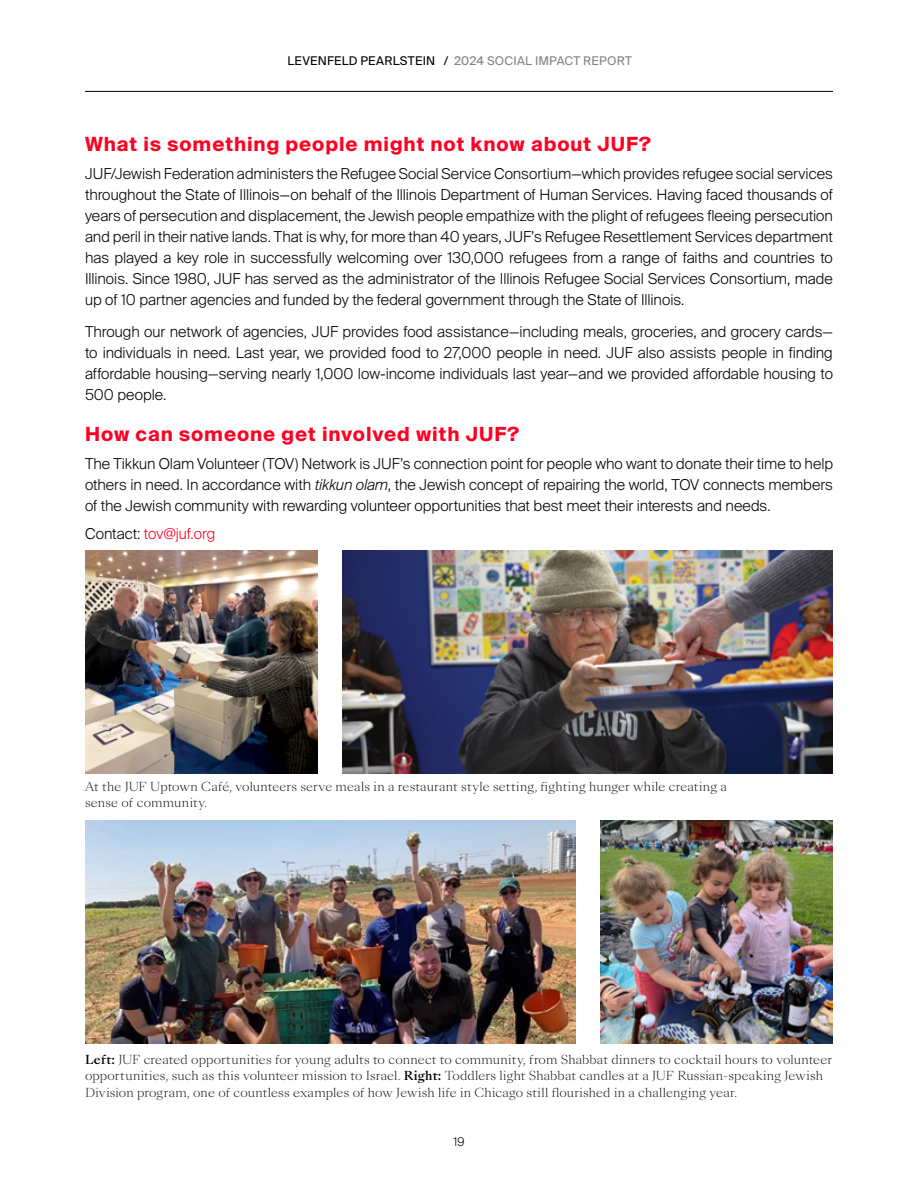
<style>
.page{position:relative;width:918px;height:1188px;background:#fff}
.page>*{position:absolute;margin:0;border:0;box-sizing:border-box;transform-origin:0 0}
.t1{font:700 19.5px "Suisse Intl";letter-spacing:.05em;color:#f02}
.t2{font:300 15px/21px "Suisse Intl";color:#000;text-align:justify}
.t3{font:300 15px "Suisse Intl";color:#f02}
.t4{font:300 12px/16.5px "Sang Bleu Kingdom";letter-spacing:.01em;color:#000}
.t5{font:12px "Suisse Intl";letter-spacing:.02em;color:#808285}
.t6{font:300 12px "Suisse Intl";color:#000}
.s1{color:#000}
.s2{font-style:italic}
.s3{font-weight:500}
</style>
<div class="page">
<img style="left:85px;top:551px;width:232px;height:222px">
<img style="left:601px;top:821px;width:232px;height:222px">
<img style="left:343px;top:551px;width:490px;height:222px">
<img style="left:85px;top:821px;width:490px;height:222px">
<hr style="left:85px;top:91px;width:748px;height:1px;background:#000">
<p class="t5" style="left:287px;top:54px;width:346px"><span class="s1">LEVENFELD PEARLSTEIN /</span> 2024 SOCIAL IMPACT REPORT</p>
<h1 class="t1" style="left:85px;top:133px;width:568px">What is something people might not know about JUF?</h1>
<p class="t2" style="left:85px;top:163px;width:749px">JUF/Jewish Federation administers the Refugee Social Service Consortium—which provides refugee social services throughout the State of Illinois—on behalf of the Illinois Department of Human Services. Having faced thousands of years of persecution and displacement, the Jewish people empathize with the plight of refugees fleeing persecution and peril in their native lands. That is why, for more than 40 years, JUF’s Refugee Resettlement Services department has played a key role in successfully welcoming over 130,000 refugees from a range of faiths and countries to Illinois. Since 1980, JUF has served as the administrator of the Illinois Refugee Social Services Consortium, made up of 10 partner agencies and funded by the federal government through the State of Illinois.</p>
<p class="t2" style="left:85px;top:321px;width:749px">Through our network of agencies, JUF provides food assistance—including meals, groceries, and grocery cards— to individuals in need. Last year, we provided food to 27,000 people in need. JUF also assists people in finding affordable housing—serving nearly 1,000 low-income individuals last year—and we provided affordable housing to 500 people.</p>
<h1 class="t1" style="left:85px;top:423px;width:436px">How can someone get involved with JUF?</h1>
<p class="t2" style="left:85px;top:453px;width:749px">The Tikkun Olam Volunteer (TOV) Network is JUF’s connection point for people who want to donate their time to help others in need. In accordance with <span class="s2">tikkun olam</span>, the Jewish concept of repairing the world, TOV connects members of the Jewish community with rewarding volunteer opportunities that best meet their interests and needs.</p>
<p class="t3" style="left:85px;top:525px;width:132px"><span class="s1">Contact:</span> tov@juf.org</p>
<p class="t4" style="left:85px;top:778px;width:643px">At the JUF Uptown Café, volunteers serve meals in a restaurant style setting, fighting hunger while creating a sense of community.</p>
<p class="t4" style="left:85px;top:1051px;width:749px"><span class="s3">Left:</span> JUF created opportunities for young adults to connect to community, from Shabbat dinners to cocktail hours to volunteer opportunities, such as this volunteer mission to Israel. <span class="s3">Right:</span> Toddlers light Shabbat candles at a JUF Russian-speaking Jewish<br>Division program, one of countless examples of how Jewish life in Chicago still flourished in a challenging year.</p>
<p class="t6" style="left:453px;top:1135px;width:13px">19</p>
</div>
